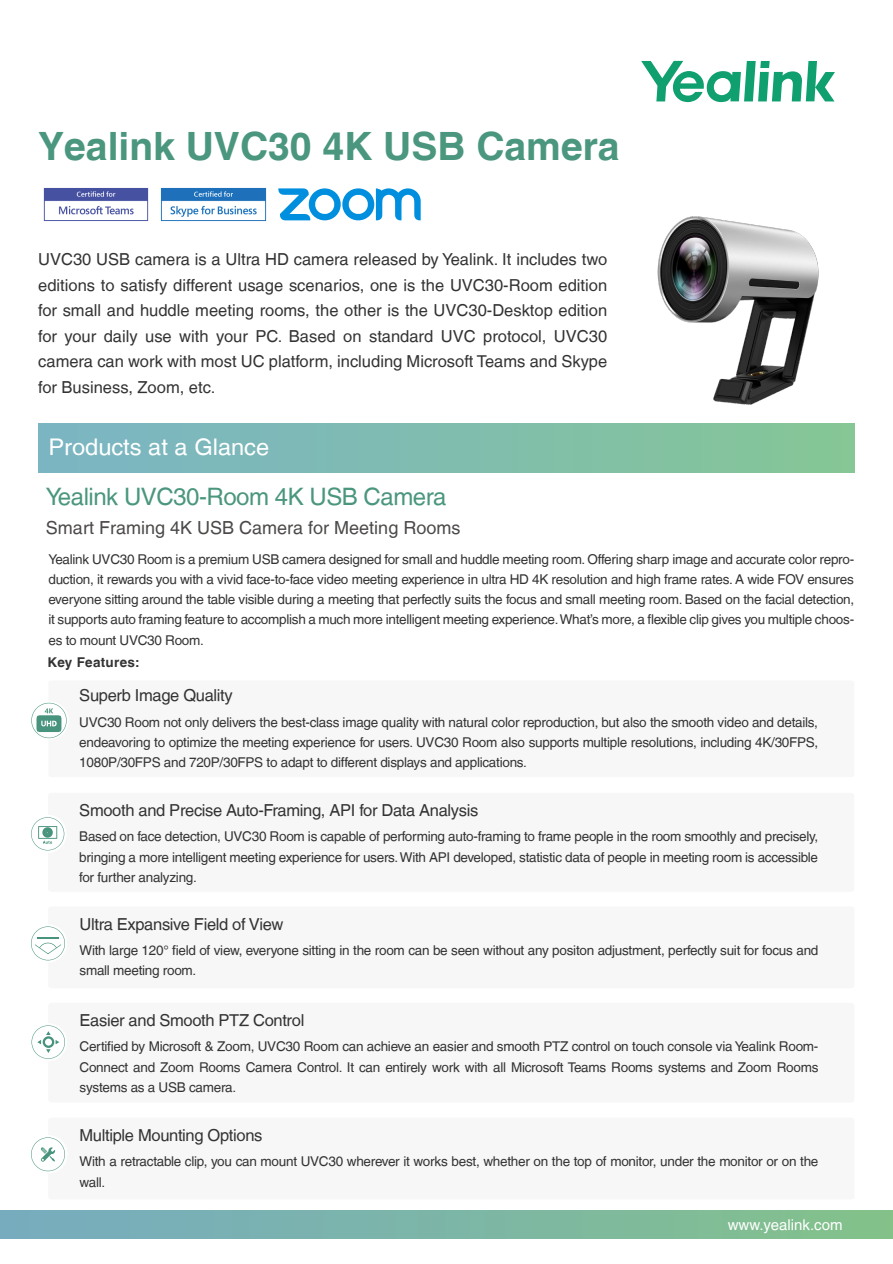
<style>
.page{position:relative;width:893px;height:1264px;background:#fff}
.page>*{position:absolute;margin:0;border:0;box-sizing:border-box;transform-origin:0 0}
.t1{font:700 39px "Helvetica LT";color:#4a967e}
.t2{font:24px "Helvetica LT";letter-spacing:-.02em;color:#4a967e}
.t3{font:22.95px "Helvetica LT";color:#fff}
.t4{font:18px "Helvetica LT";color:#4c4948}
.t5{font:16.5px/25.5px "Helvetica LT";letter-spacing:-.02em;color:#333;text-align:justify}
.t6{font:15px "Helvetica LT";color:#fff}
.t7{font:13.5px/20.2px "Helvetica LT";letter-spacing:-.02em;color:#333;text-align:justify}
.t8{font:700 13.5px "Helvetica LT";letter-spacing:.02em;color:#333}
</style>
<div class="page">
<svg style="left:641px;top:61px;width:193px;height:41px"></svg>
<div style="left:0;top:1209px;width:892px;height:28px;background:linear-gradient(to right,#76abc1,#83c18b)"></div>
<img style="left:43px;top:188px;width:106px;height:33px">
<img style="left:160px;top:188px;width:107px;height:33px">
<div style="left:38px;top:423px;width:816px;height:49px;background:linear-gradient(to right,#7bb4c5,#86c696)"></div>
<img style="left:636px;top:216px;width:203px;height:214px">
<svg style="left:31px;top:817px;width:33px;height:33px"></svg>
<svg style="left:31px;top:702px;width:36px;height:36px"></svg>
<svg style="left:31px;top:926px;width:34px;height:34px"></svg>
<svg style="left:31px;top:1025px;width:34px;height:33px"></svg>
<svg style="left:31px;top:1137px;width:34px;height:33px"></svg>
<svg style="left:278px;top:188px;width:142px;height:33px"></svg>
<h1 class="t1" style="left:38px;top:122px;width:582px">Yealink UVC30 4K USB Camera</h1>
<p class="t5" style="left:38px;top:246px;width:570px">UVC30 USB camera is a Ultra HD camera released by Yealink. It includes two editions to satisfy different usage scenarios, one is the UVC30-Room edition for small and huddle meeting rooms, the other is the UVC30-Desktop edition for your daily use with your PC. Based on standard UVC protocol, UVC30 camera can work with most UC platform, including Microsoft Teams and Skype for Business, Zoom, etc.</p>
<h3 class="t3" style="left:48px;top:433px;width:222px">Products at a Glance</h3>
<h2 class="t2" style="left:46px;top:482px;width:402px">Yealink UVC30-Room 4K USB Camera</h2>
<h3 class="t4" style="left:46px;top:517px;width:416px">Smart Framing 4K USB Camera for Meeting Rooms</h3>
<p class="t7" style="left:48px;top:548px;width:807px">Yealink UVC30 Room is a premium USB camera designed for small and huddle meeting room. Offering sharp image and accurate color repro&shy;duction, it rewards you with a vivid face-to-face video meeting experience in ultra HD 4K resolution and high frame rates. A wide FOV ensures everyone sitting around the table visible during a meeting that perfectly suits the focus and small meeting room. Based on the facial detection, it supports auto framing feature to accomplish a much more intelligent meeting experience. What’s more, a flexible clip gives you multiple choos&shy;es to mount UVC30 Room.</p>
<p class="t8" style="left:48px;top:653px;width:94px">Key Features:</p>
<p class="t5" style="left:79px;top:682px;width:155px">Superb Image Quality</p>
<p class="t7" style="left:79px;top:711px;width:740px">UVC30 Room not only delivers the best-class image quality with natural color reproduction, but also the smooth video and details, endeavoring to optimize the meeting experience for users. UVC30 Room also supports multiple resolutions, including 4K/30FPS, 1080P/30FPS and 720P/30FPS to adapt to different displays and applications.</p>
<p class="t5" style="left:79px;top:797px;width:400px">Smooth and Precise Auto-Framing, API for Data Analysis</p>
<p class="t7" style="left:79px;top:826px;width:740px">Based on face detection, UVC30 Room is capable of performing auto-framing to frame people in the room smoothly and precisely, bringing a more intelligent meeting experience for users. With API developed, statistic data of people in meeting room is accessible for further analyzing.</p>
<p class="t5" style="left:79px;top:910px;width:205px">Ultra Expansive Field of View</p>
<p class="t7" style="left:79px;top:940px;width:740px">With large 120° field of view, everyone sitting in the room can be seen without any positon adjustment, perfectly suit for focus and small meeting room.</p>
<p class="t5" style="left:79px;top:1007px;width:226px">Easier and Smooth PTZ Control</p>
<p class="t7" style="left:79px;top:1036px;width:740px">Certified by Microsoft &amp; Zoom, UVC30 Room can achieve an easier and smooth PTZ control on touch console via Yealink Room-Connect and Zoom Rooms Camera Control. It can entirely work with all Microsoft Teams Rooms systems and Zoom Rooms systems as a USB camera.</p>
<p class="t5" style="left:79px;top:1121px;width:184px">Multiple Mounting Options</p>
<p class="t7" style="left:79px;top:1151px;width:740px">With a retractable clip, you can mount UVC30 wherever it works best, whether on the top of monitor, under the monitor or on the wall.</p>
<p class="t6" style="left:727px;top:1215px;width:116px">www.yealink.com</p>
</div>
